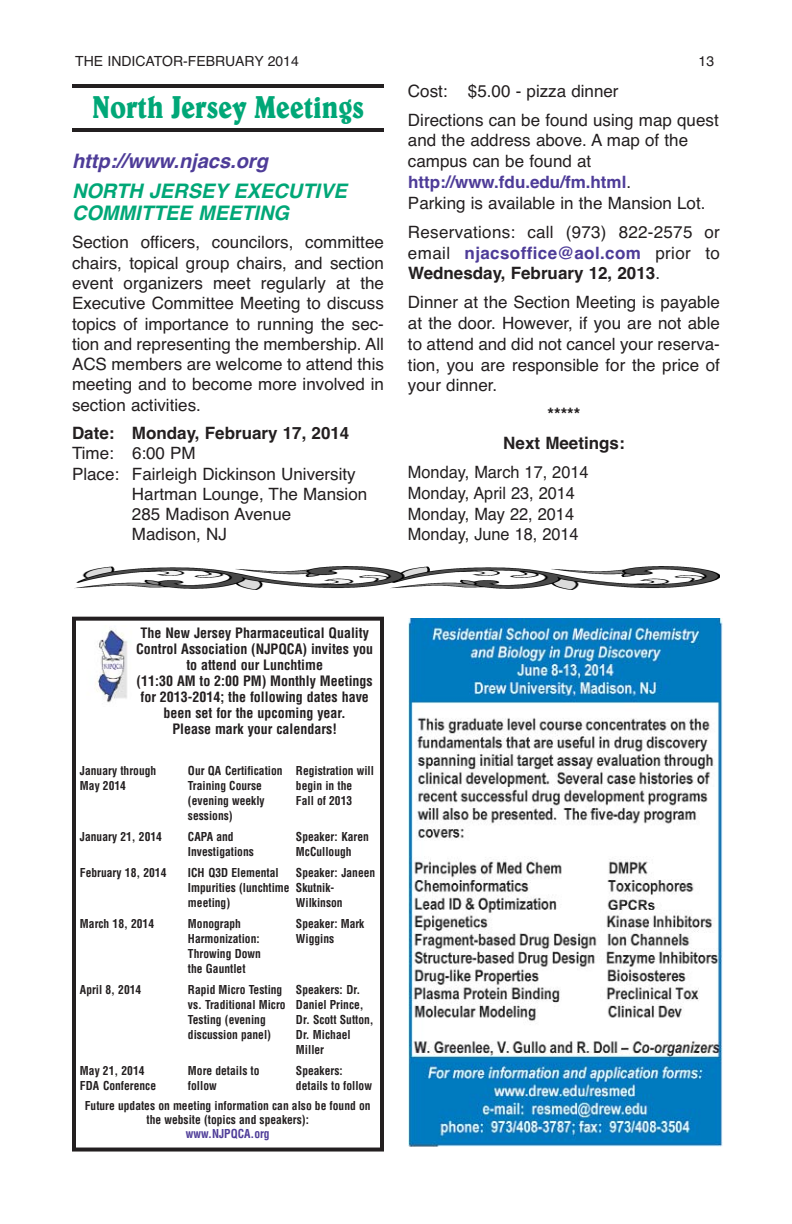
<style>
.page{position:relative;width:792px;height:1224px;background:#fff}
.page>*{position:absolute;margin:0;border:0;box-sizing:border-box;transform-origin:0 0}
.t1{font:700 32px "Belwe";color:#00a777;scale:.8 1}
.t2{font:italic 700 20px/22.2px "Helvetica";color:#00a777}
.t3{font:italic 700 20px "Helvetica";color:#4e3c98}
.t4{font:17px/20.8px "Helvetica";color:#231f20;text-align:justify}
.t5{font:17px/20.8px "Helvetica";color:#231f20;scale:.96 1}
.t6{font:700 17px/28.8px "Helvetica";color:#231f20;text-align:center}
.t7{font:700 condensed 14px/16px "Helvetica";color:#231f20;text-align:center}
.t8{font:14px "Helvetica";color:#231f20}
.t9{font:700 condensed 12px/15px "Helvetica";color:#231f20;scale:.96 1}
.t10{font:700 condensed 12px "Helvetica";color:#4e3c98;scale:.96 1}
.s1{font-weight:700;color:#4e3c98}
.s2{font-weight:700}
</style>
<div class="page">
<hr style="left:72px;top:84px;width:312px;height:4px;background:#231f20">
<hr style="left:72px;top:128px;width:312px;height:4px;background:#231f20">
<img style="left:408px;top:618px;width:315px;height:529px">
<img style="left:95px;top:629px;width:33px;height:74px">
<div style="left:72px;top:617px;width:312px;height:535px;border:4px solid #231f20"></div>
<img style="left:74px;top:566px;width:645px;height:23px">
<p class="t8" style="left:75px;top:56px;width:225px">THE INDICATOR-FEBRUARY 2014</p>
<p class="t8" style="left:699px;top:56px;width:17px">13</p>
<h1 class="t1" style="left:92px;top:96px;width:341px">North Jersey Meetings</h1>
<p class="t3" style="left:72px;top:153px;width:197px">http://www.njacs.org</p>
<p class="t2" style="left:72px;top:182px;width:276px">NORTH JERSEY EXECUTIVE<br>COMMITTEE MEETING</p>
<p class="t4" style="left:72px;top:234px;width:313px;line-height:20.2px">Section officers, councilors, committee chairs, topical group chairs, and section event organizers meet regularly at the Exec utive Committee Meeting to discuss topics of importance to running the sec&shy;tion and representing the membership. All ACS members are welcome to attend this meeting and to become more involved in section activities.</p>
<p class="t6" style="left:72px;top:420px;width:279px">Date: Monday, February 17, 2014</p>
<p class="t4" style="left:72px;top:445px;width:125px">Time: 6:00 PM</p>
<p class="t4" style="left:72px;top:465px;width:285px">Place: Fairleigh Dickinson University</p>
<p class="t4" style="left:132px;top:485px;width:237px">Hartman Lounge, The Mansion</p>
<p class="t4" style="left:132px;top:505px;width:161px">285 Madison Avenue</p>
<p class="t4" style="left:132px;top:526px;width:96px">Madison, NJ</p>
<p class="t4" style="left:408px;top:78px;width:312px;line-height:28.8px">Cost: $5.00 - pizza dinner<br>Directions can be found using map quest</p>
<p class="t4" style="left:408px;top:132px;width:299px;text-align:left">and the address above. A map of the campus can be found at <span class="s1">http://www.fdu.edu/fm.html</span>.<br>Parking is available in the Mansion Lot.</p>
<p class="t4" style="left:408px;top:223px;width:313px">Reservations: call (973) 822-2575 or email <span class="s1">njacsoffice@aol.com</span> prior to <span class="s2">Wednes day, February 12, 2013</span>.</p>
<p class="t4" style="left:408px;top:293px;width:313px">Dinner at the Section Meeting is payable at the door. However, if you are not able to attend and did not cancel your reserva&shy;tion, you are responsible for the price of your dinner.</p>
<p class="t6" style="left:503px;top:402px;width:123px">*****<br>Next Meetings:</p>
<p class="t5" style="left:408px;top:463px;width:190px">Monday, March 17, 2014<br>Monday, April 23, 2014<br>Monday, May 22, 2014<br>Monday, June 18, 2014</p>
<p class="t7" style="left:136px;top:626px;width:239px">The New Jersey Pharmaceutical Quality Control Association (NJPQCA) invites you to attend our Lunchtime<br>(11:30 AM to 2:00 PM) Monthly Meetings for 2013-2014; the following dates have been set for the upcoming year.<br>Please mark your calendars!</p>
<p class="t9" style="left:80px;top:764px;width:81px">January through</p>
<p class="t9" style="left:188px;top:764px;width:195px">Our QA Certification Registration will</p>
<p class="t9" style="left:80px;top:779px;width:49px">May 2014</p>
<p class="t9" style="left:188px;top:779px;width:79px">Training Course</p>
<p class="t9" style="left:296px;top:779px;width:60px">begin in the</p>
<p class="t9" style="left:188px;top:794px;width:81px">(evening weekly</p>
<p class="t9" style="left:296px;top:794px;width:60px">Fall of 2013</p>
<p class="t9" style="left:188px;top:809px;width:48px">sessions)</p>
<p class="t9" style="left:80px;top:830px;width:87px">January 21, 2014</p>
<p class="t9" style="left:188px;top:830px;width:49px">CAPA and</p>
<p class="t9" style="left:296px;top:830px;width:77px">Speaker: Karen</p>
<p class="t9" style="left:188px;top:845px;width:70px">Investigations</p>
<p class="t9" style="left:296px;top:845px;width:59px">McCullough</p>
<p class="t9" style="left:80px;top:866px;width:92px">February 18, 2014</p>
<p class="t9" style="left:188px;top:866px;width:96px">ICH Q3D Elemental</p>
<p class="t9" style="left:188px;top:866px;width:197px;text-indent:108px">Speaker: Janeen<br>Impurities (lunchtime Skutnik&shy;meeting)</p>
<p class="t9" style="left:296px;top:896px;width:50px">Wilkinson</p>
<p class="t9" style="left:80px;top:917px;width:79px">March 18, 2014</p>
<p class="t9" style="left:188px;top:917px;width:57px">Monograph</p>
<p class="t9" style="left:296px;top:917px;width:73px">Speaker: Mark</p>
<p class="t9" style="left:188px;top:932px;width:76px">Harmonization:</p>
<p class="t9" style="left:296px;top:932px;width:41px">Wiggins</p>
<p class="t9" style="left:188px;top:947px;width:77px">Throwing Down the Gauntlet</p>
<p class="t9" style="left:80px;top:983px;width:65px">April 8, 2014</p>
<p class="t9" style="left:188px;top:983px;width:185px">Rapid Micro Testing Speakers: Dr. vs. Traditional Micro Daniel Prince,<br>Testing (evening</p>
<p class="t9" style="left:296px;top:1013px;width:83px">Dr. Scott Sutton,</p>
<p class="t9" style="left:188px;top:1028px;width:88px">discussion panel)</p>
<p class="t9" style="left:296px;top:1028px;width:59px">Dr. Michael<br>Miller</p>
<p class="t9" style="left:80px;top:1064px;width:69px">May 21, 2014</p>
<p class="t9" style="left:188px;top:1064px;width:76px">More details to</p>
<p class="t9" style="left:296px;top:1064px;width:50px">Speakers:</p>
<p class="t9" style="left:80px;top:1079px;width:81px">FDA Conference</p>
<p class="t9" style="left:188px;top:1079px;width:32px">follow</p>
<p class="t9" style="left:85px;top:1077px;width:301px;line-height:20px;text-align:right">details to follow<br>Future updates on meeting information can also be found on</p>
<p class="t9" style="left:147px;top:1113px;width:171px">the website (topics and speakers):</p>
<p class="t10" style="left:186px;top:1129px;width:89px">www.NJPQCA.org</p>
</div>
